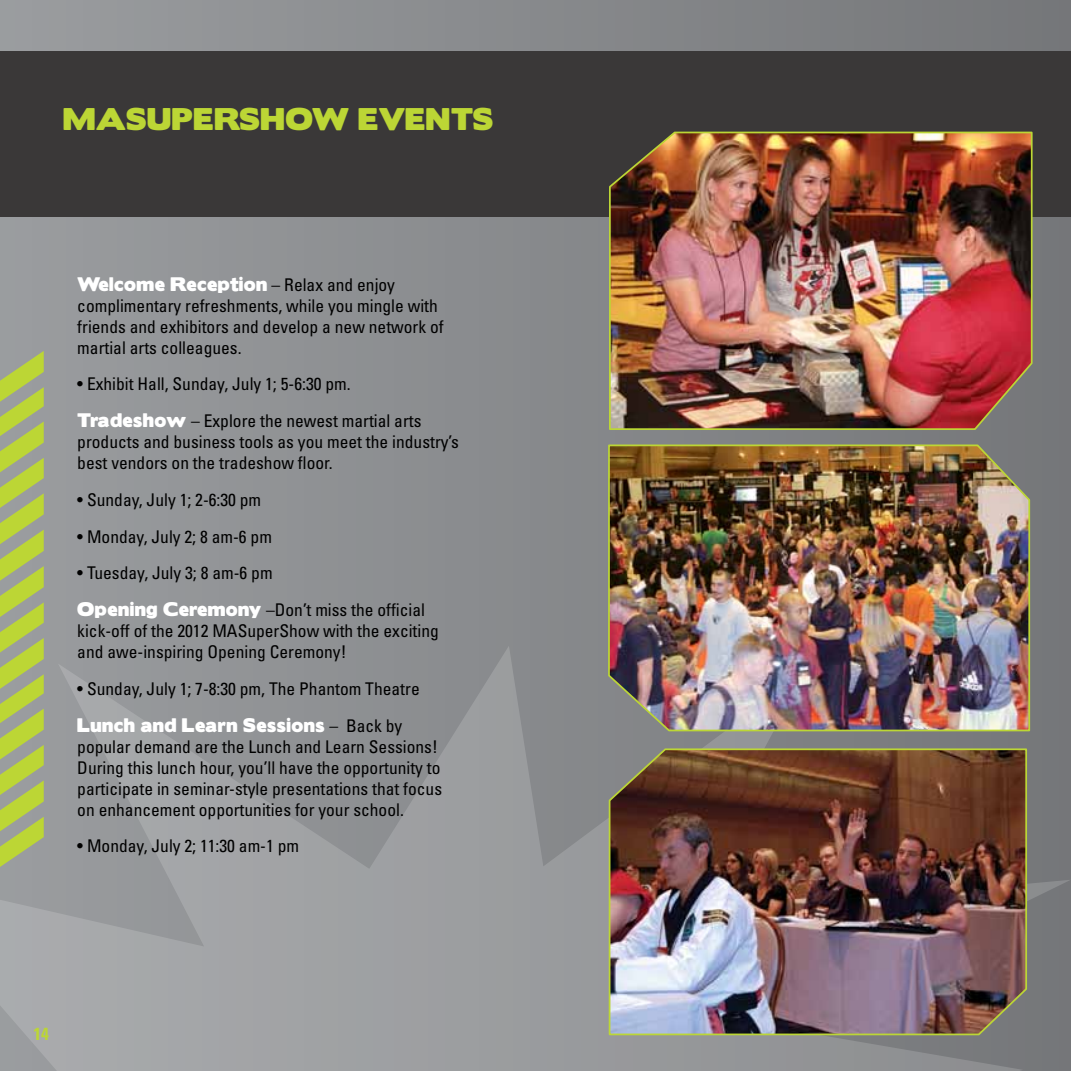
<style>
.page{position:relative;width:1071px;height:1071px;background:#fff}
.page>*{position:absolute;margin:0;border:0;box-sizing:border-box;transform-origin:0 0}
.t1{font:28px "Boris Black Bloxx";letter-spacing:.025em;color:#bcd635}
.t2{font:condensed 17.5px/21px "Univers";color:#000}
.t3{font:17.5px "Boris Black Bloxx";letter-spacing:.025em;color:#fff}
.t4{font:700 condensed 17.5px "Univers";color:#bcd635}
.s1{font-family:"Univers";font-stretch:condensed;color:#000}
.s2{font-family:"Boris Black Bloxx";font-stretch:normal;color:#fff}
</style>
<div class="page">
<div style="left:0;top:0;width:1071px;height:1071px;background:linear-gradient(to right,#9a9d9f,#757679)"></div>
<div style="left:0;top:52px;width:1071px;height:165px;background:#3a3838"></div>
<svg style="left:0;top:646px;width:1071px;height:425px;background:#96989a"></svg>
<img style="left:607px;top:131px;width:426px;height:300px">
<img style="left:607px;top:444px;width:424px;height:288px">
<img style="left:607px;top:748px;width:421px;height:288px">
<svg style="left:0;top:351px;width:44px;height:516px;background:#acbc64"></svg>
<h1 class="t1" style="left:63px;top:97px;width:432px">MASuperShow Events</h1>
<p class="t3" style="left:77px;top:271px;width:319px">Welcome Reception <span class="s1">– Relax and enjoy</span></p>
<p class="t2" style="left:77px;top:295px;width:368px">complimentary refreshments, while you mingle with friends and exhibitors and develop a new network of martial arts colleagues.</p>
<p class="t2" style="left:77px;top:365px;width:346px;line-height:36.8px">• Exhibit Hall, Sunday, July 1; 5-6:30 pm.<br><span class="s2">Tradeshow</span> – Explore the newest martial arts</p>
<p class="t2" style="left:77px;top:431px;width:383px">products and business tools as you meet the industry’s best vendors on the tradeshow floor.</p>
<p class="t2" style="left:77px;top:489px;width:185px">• Sunday, July 1; 2-6:30 pm</p>
<p class="t2" style="left:77px;top:526px;width:196px">• Monday, July 2; 8 am-6 pm</p>
<p class="t2" style="left:77px;top:554px;width:349px;line-height:36.8px">• Tuesday, July 3; 8 am-6 pm<br><span class="s2">Opening Ceremony</span> –Don’t miss the official</p>
<p class="t2" style="left:77px;top:620px;width:363px">kick-off of the 2012 MASuperShow with the exciting and awe-inspiring Opening Ceremony!</p>
<p class="t2" style="left:77px;top:678px;width:344px">• Sunday, July 1; 7-8:30 pm, The Phantom Theatre</p>
<p class="t3" style="left:77px;top:712px;width:327px">Lunch and Learn Sessions <span class="s1">– Back by</span></p>
<p class="t2" style="left:77px;top:736px;width:366px">popular demand are the Lunch and Learn Sessions!<br>During this lunch hour, you’ll have the opportunity to participate in seminar-style presentations that focus on enhancement opportunities for your school.</p>
<p class="t2" style="left:77px;top:835px;width:223px">• Monday, July 2; 11:30 am-1 pm</p>
<p class="t4" style="left:34px;top:1023px;width:17px">14</p>
</div>
